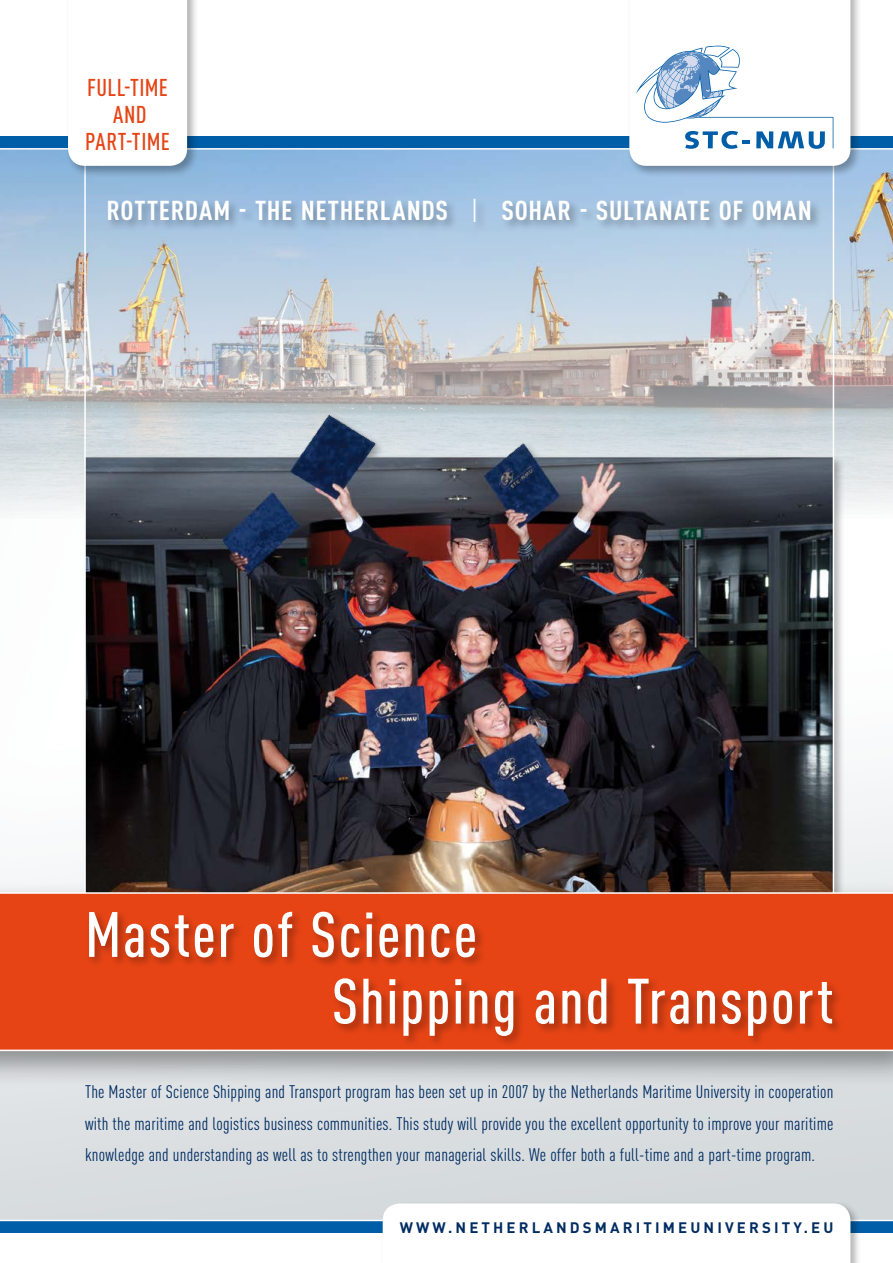
<style>
.page{position:relative;width:893px;height:1263px;background:#fff}
.page>*{position:absolute;margin:0;border:0;box-sizing:border-box;transform-origin:0 0}
.t1{font:500 condensed 63px/66.6px "DINOT";letter-spacing:.03em;color:#fff}
.t2{font:700 condensed 27px "DINOT";letter-spacing:.025em;color:#fff;scale:1.05 1}
.t3{font:500 condensed 24px/27px "DINOT";letter-spacing:.015em;color:#e64415;text-align:center}
.t4{font:condensed 18px/31.3px "DINOT";letter-spacing:.01em;color:#002c61;text-align:justify}
.t5{font:700 15px "DINOT";letter-spacing:.21em;color:#002c61}
.s1{font-weight:400}
</style>
<div class="page">
<img style="left:0;top:150px;width:893px;height:369px">
<img style="left:86px;top:413px;width:747px;height:468px">
<div style="left:0;top:881px;width:893px;height:207px;background:#000;opacity:.4"></div>
<svg style="left:0;top:892px;width:893px;height:159px;background:#e75125"></svg>
<div style="left:0;top:136px;width:893px;height:13px;background:#005ea8"></div>
<div style="left:0;top:1220px;width:893px;height:13px;background:#005ea8"></div>
<hr style="left:0;top:148px;width:893px;height:2px;background:#fff">
<hr style="left:0;top:1220px;width:893px;height:1px;background:#fff">
<hr style="left:833px;top:0;width:1px;height:893px;background:#fff">
<hr style="left:84px;top:0;width:2px;height:893px;background:#fff">
<div style="left:86px;top:909px;width:757px;height:139px;background:#000;opacity:.3"></div>
<div style="left:105px;top:198px;width:717px;height:36px;background:#000;opacity:.3"></div>
<div style="left:65px;top:0;width:134px;height:177px;background:#000;opacity:.3"></div>
<svg style="left:68px;top:0;width:119px;height:166px"></svg>
<div style="left:626px;top:0;width:236px;height:177px;background:#000;opacity:.3"></div>
<div style="left:380px;top:1200px;width:482px;height:63px;background:#000;opacity:.3"></div>
<svg style="left:383px;top:1203px;width:467px;height:60px"></svg>
<svg style="left:629px;top:0;width:221px;height:166px"></svg>
<h3 class="t3" style="left:85px;top:73px;width:86px">FULL-TIME<br>AND<br>PART-TIME</h3>
<h2 class="t2" style="left:106px;top:194px;width:673px">ROTTERDAM - THE NETHERLANDS <span class="s1">|</span> SOHAR - SULTANATE OF OMAN</h2>
<h1 class="t1" style="left:332px;top:900px;width:503px;text-indent:-247px">Master of Science<br>Shipping and Transport</h1>
<p class="t4" style="left:85px;top:1076px;width:750px">The Master of Science Shipping and Transport program has been set up in 2007 by the Netherlands Maritime University in cooperation with the maritime and logistics business communities. This study will provide you the excellent opportunity to improve your maritime knowledge and understanding as well as to strengthen your managerial skills. We offer both a full-time and a part-time program.</p>
<p class="t5" style="left:400px;top:1218px;width:435px">WWW.NETHERLANDSMARITIMEUNIVERSITY.EU</p>
</div>
